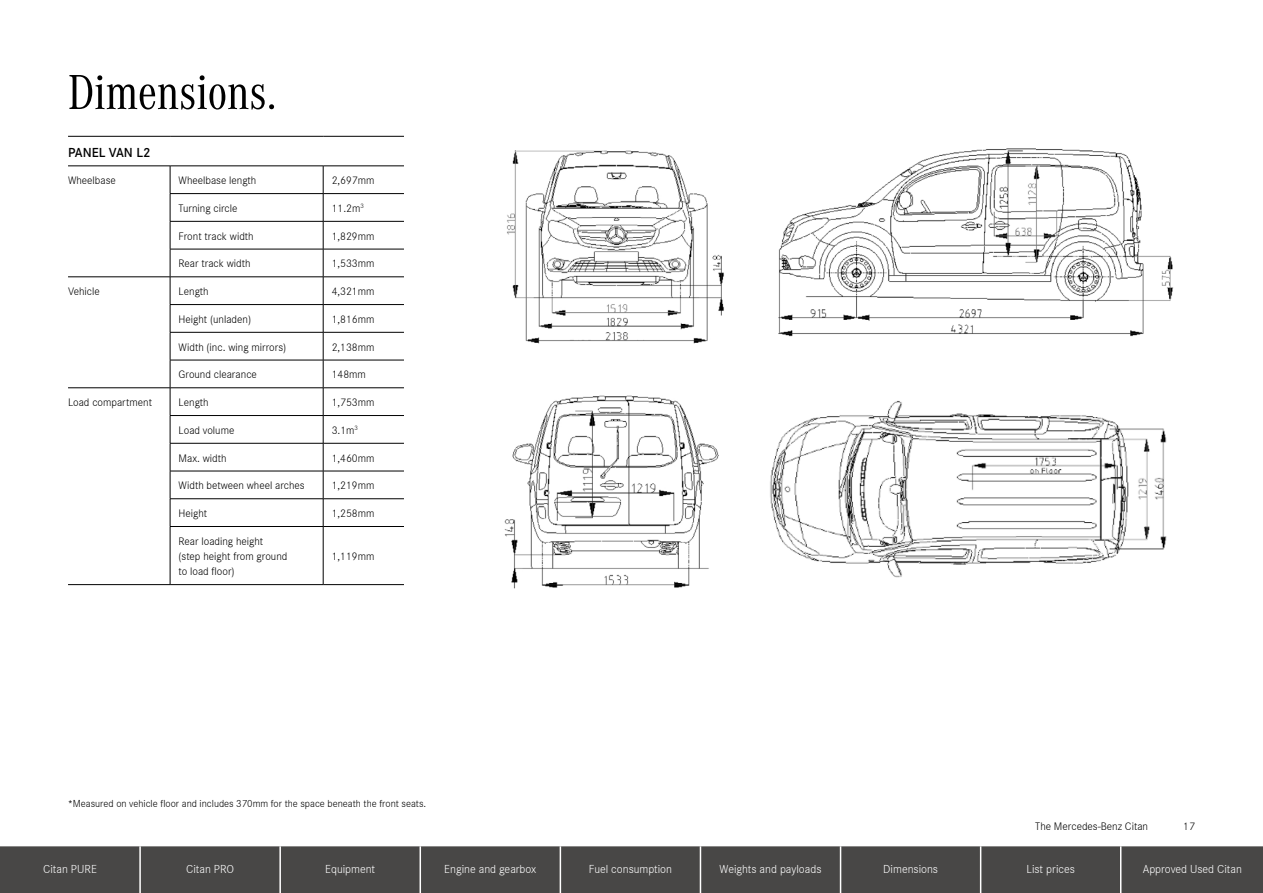
<style>
.page{position:relative;width:1263px;height:893px;background:#fff}
.page>*{position:absolute;margin:0;border:0;box-sizing:border-box;transform-origin:0 0}
.t1{font:51px "Daimler CAC";letter-spacing:-.01em;color:#000}
.t2{font:600 13.5px "Daimler CS";color:#000}
.t3{font:300 12px "Daimler CS";color:#fff}
.t4{font:300 11.25px/15.1px "Daimler CS";color:#000}
.t5{font:300 10.5px "Daimler CS";color:#000}
</style>
<div class="page">
<svg style="left:68px;top:165px;width:336px;height:419px"></svg>
<hr style="left:68px;top:166px;width:102px;height:1px;background:#000">
<hr style="left:170px;top:166px;width:153px;height:1px;background:#000">
<hr style="left:323px;top:166px;width:81px;height:1px;background:#000">
<hr style="left:170px;top:193px;width:153px;height:1px;background:#000">
<hr style="left:323px;top:193px;width:81px;height:1px;background:#000">
<hr style="left:170px;top:221px;width:153px;height:1px;background:#000">
<hr style="left:323px;top:221px;width:81px;height:1px;background:#000">
<hr style="left:170px;top:249px;width:153px;height:1px;background:#000">
<hr style="left:323px;top:249px;width:81px;height:1px;background:#000">
<hr style="left:68px;top:277px;width:102px;height:1px;background:#000">
<hr style="left:170px;top:277px;width:153px;height:1px;background:#000">
<hr style="left:323px;top:277px;width:81px;height:1px;background:#000">
<hr style="left:170px;top:304px;width:153px;height:1px;background:#000">
<hr style="left:323px;top:304px;width:81px;height:1px;background:#000">
<hr style="left:170px;top:332px;width:153px;height:1px;background:#000">
<hr style="left:323px;top:332px;width:81px;height:1px;background:#000">
<hr style="left:170px;top:360px;width:153px;height:1px;background:#000">
<hr style="left:323px;top:360px;width:81px;height:1px;background:#000">
<hr style="left:68px;top:388px;width:102px;height:1px;background:#000">
<hr style="left:170px;top:388px;width:153px;height:1px;background:#000">
<hr style="left:323px;top:388px;width:81px;height:1px;background:#000">
<hr style="left:170px;top:415px;width:153px;height:1px;background:#000">
<hr style="left:323px;top:415px;width:81px;height:1px;background:#000">
<hr style="left:170px;top:443px;width:153px;height:1px;background:#000">
<hr style="left:323px;top:443px;width:81px;height:1px;background:#000">
<hr style="left:170px;top:471px;width:153px;height:1px;background:#000">
<hr style="left:323px;top:471px;width:81px;height:1px;background:#000">
<hr style="left:170px;top:498px;width:153px;height:1px;background:#000">
<hr style="left:323px;top:498px;width:81px;height:1px;background:#000">
<hr style="left:170px;top:526px;width:153px;height:1px;background:#000">
<hr style="left:323px;top:526px;width:81px;height:1px;background:#000">
<hr style="left:68px;top:584px;width:102px;height:1px;background:#000">
<hr style="left:170px;top:584px;width:153px;height:1px;background:#000">
<hr style="left:323px;top:584px;width:81px;height:1px;background:#000">
<svg style="left:170px;top:166px;width:1px;height:360px"></svg>
<svg style="left:323px;top:166px;width:1px;height:360px"></svg>
<hr style="left:170px;top:527px;width:1px;height:57px;background:#000">
<hr style="left:323px;top:527px;width:1px;height:57px;background:#000">
<hr style="left:68px;top:136px;width:102px;height:1px;background:#000">
<hr style="left:170px;top:136px;width:153px;height:1px;background:#000">
<hr style="left:323px;top:136px;width:81px;height:1px;background:#000">
<img style="left:778px;top:148px;width:396px;height:189px">
<img style="left:770px;top:400px;width:397px;height:178px">
<img style="left:507px;top:150px;width:217px;height:194px">
<img style="left:504px;top:395px;width:215px;height:194px">
<div style="left:0;top:846px;width:1262px;height:47px;background:#484746"></div>
<hr style="left:139px;top:846px;width:2px;height:47px;background:#fff">
<hr style="left:279px;top:846px;width:2px;height:47px;background:#fff">
<hr style="left:419px;top:846px;width:2px;height:47px;background:#fff">
<hr style="left:560px;top:846px;width:1px;height:47px;background:#fff">
<hr style="left:700px;top:846px;width:1px;height:47px;background:#fff">
<hr style="left:840px;top:846px;width:1px;height:47px;background:#fff">
<hr style="left:980px;top:846px;width:1px;height:47px;background:#fff">
<hr style="left:1120px;top:846px;width:1px;height:47px;background:#fff">
<h1 class="t1" style="left:68px;top:57px;width:210px">Dimensions.</h1>
<p class="t2" style="left:68px;top:142px;width:84px">PANEL VAN L2</p>
<p class="t4" style="left:68px;top:172px;width:49px">Wheelbase</p>
<p class="t4" style="left:179px;top:172px;width:79px">Wheelbase length</p>
<p class="t4" style="left:332px;top:172px;width:44px">2,697mm</p>
<p class="t4" style="left:179px;top:200px;width:60px">Turning circle</p>
<p class="t4" style="left:332px;top:200px;width:34px">11.2m<sup>3</sup></p>
<p class="t4" style="left:179px;top:228px;width:77px">Front track width</p>
<p class="t4" style="left:332px;top:228px;width:44px">1,829mm</p>
<p class="t4" style="left:179px;top:255px;width:74px">Rear track width</p>
<p class="t4" style="left:332px;top:255px;width:44px">1,533mm</p>
<p class="t4" style="left:68px;top:283px;width:33px">Vehicle</p>
<p class="t4" style="left:179px;top:283px;width:32px">Length</p>
<p class="t4" style="left:332px;top:283px;width:44px">4,321mm</p>
<p class="t4" style="left:179px;top:311px;width:74px">Height (unladen)</p>
<p class="t4" style="left:332px;top:311px;width:44px">1,816mm</p>
<p class="t4" style="left:179px;top:339px;width:109px">Width (inc. wing mirrors)</p>
<p class="t4" style="left:332px;top:339px;width:44px">2,138mm</p>
<p class="t4" style="left:179px;top:366px;width:80px">Ground clearance</p>
<p class="t4" style="left:332px;top:366px;width:36px">148mm</p>
<p class="t4" style="left:68px;top:394px;width:86px">Load compartment</p>
<p class="t4" style="left:179px;top:394px;width:32px">Length</p>
<p class="t4" style="left:332px;top:394px;width:44px">1,753mm</p>
<p class="t4" style="left:179px;top:422px;width:57px">Load volume</p>
<p class="t4" style="left:332px;top:422px;width:28px">3.1m<sup>3</sup></p>
<p class="t4" style="left:179px;top:450px;width:49px">Max. width</p>
<p class="t4" style="left:332px;top:450px;width:44px">1,460mm</p>
<p class="t4" style="left:179px;top:477px;width:128px">Width between wheel arches</p>
<p class="t4" style="left:332px;top:477px;width:44px">1,219mm</p>
<p class="t4" style="left:179px;top:505px;width:30px">Height</p>
<p class="t4" style="left:332px;top:505px;width:44px">1,258mm</p>
<p class="t4" style="left:179px;top:533px;width:110px">Rear loading height (step height from ground to load floor)</p>
<p class="t4" style="left:332px;top:548px;width:44px">1,119mm</p>
<p class="t5" style="left:68px;top:796px;width:360px">*Measured on vehicle floor and includes 370mm for the space beneath the front seats.</p>
<p class="t4" style="left:1035px;top:818px;width:114px">The Mercedes-Benz Citan</p>
<p class="t4" style="left:1183px;top:818px;width:13px">17</p>
<p class="t3" style="left:43px;top:861px;width:55px">Citan PURE</p>
<p class="t3" style="left:186px;top:861px;width:50px">Citan PRO</p>
<p class="t3" style="left:325px;top:861px;width:52px">Equipment</p>
<p class="t3" style="left:444px;top:861px;width:93px">Engine and gearbox</p>
<p class="t3" style="left:589px;top:861px;width:85px">Fuel consumption</p>
<p class="t3" style="left:720px;top:861px;width:103px">Weights and payloads</p>
<p class="t3" style="left:883px;top:861px;width:56px">Dimensions</p>
<p class="t3" style="left:1026px;top:861px;width:50px">List prices</p>
<p class="t3" style="left:1143px;top:861px;width:101px">Approved Used Citan</p>
</div>
